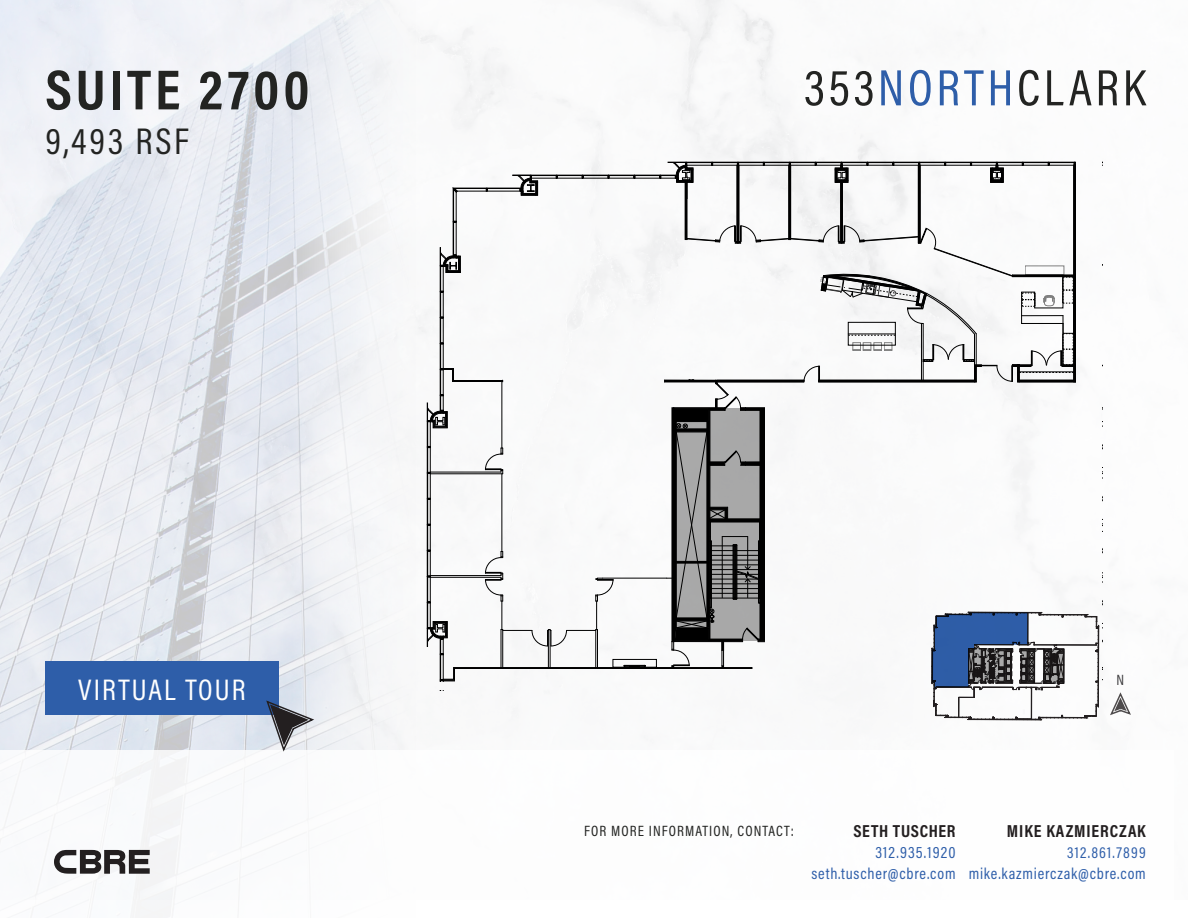
<style>
.page{position:relative;width:1188px;height:918px;background:#fff}
.page>*{position:absolute;margin:0;border:0;box-sizing:border-box;transform-origin:0 0}
.t1{font:700 57px "Acumin Pro Cond";letter-spacing:.07em;color:#232422}
.t2{font:51.45px "Acumin Pro Cond";letter-spacing:.07em;color:#232422}
.t3{font:37.5px "Acumin Pro Cond";color:#232422}
.t4{font:30px "Acumin Pro Cond";letter-spacing:.07em;color:#fff}
.t5{font:700 17.55px "Acumin Pro Cond";letter-spacing:.05em;color:#231f20}
.t6{font:16.05px "Acumin Pro Cond";letter-spacing:.05em;color:#2e5ea9}
.t7{font:16.05px "Acumin Pro Cond";letter-spacing:.07em;color:#2e5ea9}
.t8{font:15px "Acumin Pro Cond";letter-spacing:.07em;color:#232422}
.t9{font:15px "Acumin Pro Cond";color:#3f3e40}
.s1{color:#2e5ea9}
</style>
<div class="page">
<img style="left:439px;top:0;width:664px;height:681px">
<svg style="left:439px;top:154px;width:663px;height:67px"></svg>
<img style="left:0;top:0;width:439px;height:751px">
<svg style="left:54px;top:850px;width:96px;height:24px"></svg>
<svg style="left:1110px;top:692px;width:21px;height:24px"></svg>
<div style="left:45px;top:662px;width:234px;height:54px;background:#2e5ea9"></div>
<svg style="left:265px;top:699px;width:51px;height:54px"></svg>
<svg style="left:427px;top:221px;width:675px;height:500px"></svg>
<p class="t1" style="left:45px;top:52px;width:266px">SUITE 2700</p>
<p class="t3" style="left:45px;top:117px;width:145px">9,493 RSF</p>
<p class="t4" style="left:78px;top:670px;width:169px">VIRTUAL TOUR</p>
<p class="t2" style="left:804px;top:54px;width:343px">353<span class="s1">NORTH</span>CLARK</p>
<p class="t9" style="left:1117px;top:670px;width:9px">N</p>
<p class="t8" style="left:584px;top:821px;width:211px">FOR MORE INFORMATION, CONTACT:</p>
<p class="t5" style="left:853px;top:820px;width:104px">SETH TUSCHER</p>
<p class="t7" style="left:875px;top:842px;width:82px">312.935.1920</p>
<p class="t6" style="left:811px;top:863px;width:146px">seth.tuscher@cbre.com</p>
<p class="t5" style="left:1007px;top:820px;width:140px">MIKE KAZMIERCZAK</p>
<p class="t6" style="left:1067px;top:842px;width:80px">312.861.7899</p>
<p class="t6" style="left:969px;top:863px;width:179px">mike.kazmierczak@cbre.com</p>
</div>
